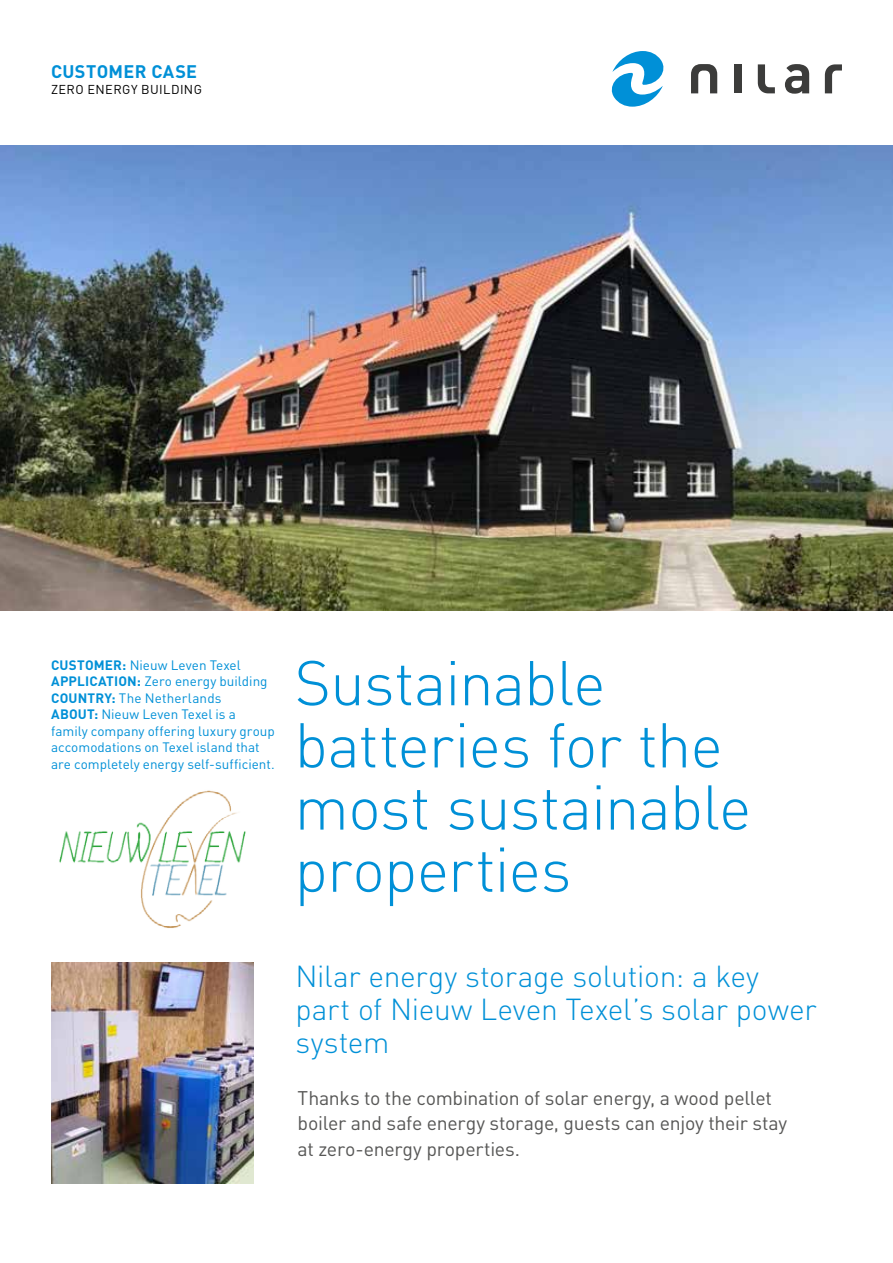
<style>
.page{position:relative;width:893px;height:1263px;background:#fff}
.page>*{position:absolute;margin:0;border:0;box-sizing:border-box;transform-origin:0 0}
.t1{font:300 62.1px/62.1px "DIN";letter-spacing:-.015em;color:#0090d7}
.t2{font:300 30px/33px "DIN";letter-spacing:-.01em;color:#0090d7}
.t3{font:19.5px/25.5px "DIN";letter-spacing:-.015em;color:#575756}
.t4{font:700 18px "DIN";letter-spacing:.02em;color:#0090d7}
.t5{font:13.5px/16.5px "DIN";color:#0090d7}
.t6{font:12.75px "DIN";letter-spacing:.035em;color:#000}
.s1{font-weight:700}
</style>
<div class="page">
<div style="left:734px;top:64px;width:8px;height:29px;background:#3c3c3b"></div>
<svg style="left:758px;top:64px;width:17px;height:29px"></svg>
<svg style="left:825px;top:64px;width:17px;height:29px"></svg>
<svg style="left:785px;top:64px;width:24px;height:30px"></svg>
<svg style="left:691px;top:64px;width:26px;height:29px"></svg>
<svg style="left:612px;top:51px;width:52px;height:56px"></svg>
<img style="left:0;top:145px;width:893px;height:465px">
<img style="left:51px;top:962px;width:203px;height:222px">
<img style="left:59px;top:790px;width:187px;height:138px">
<h3 class="t4" style="left:51px;top:59px;width:148px">CUSTOMER CASE</h3>
<p class="t6" style="left:51px;top:82px;width:152px">ZERO ENERGY BUILDING</p>
<p class="t5" style="left:51px;top:656px;width:225px"><span class="s1">CUSTOMER:</span> Nieuw Leven Texel <span class="s1">APPLICATION:</span> Zero energy building <span class="s1">COUNTRY:</span> The Netherlands<br><span class="s1">ABOUT:</span> Nieuw Leven Texel is a family company offering luxury group accomodations on Texel island that are completely energy self-sufficient.</p>
<h1 class="t1" style="left:294px;top:651px;width:458px">Sustainable batteries for the most sustainable properties</h1>
<h2 class="t2" style="left:295px;top:959px;width:523px">Nilar energy storage solution: a key part of Nieuw Leven Texel’s solar power system</h2>
<h3 class="t3" style="left:298px;top:1084px;width:491px">Thanks to the combination of solar energy, a wood pellet boiler and safe energy storage, guests can enjoy their stay at zero-energy properties.</h3>
</div>
